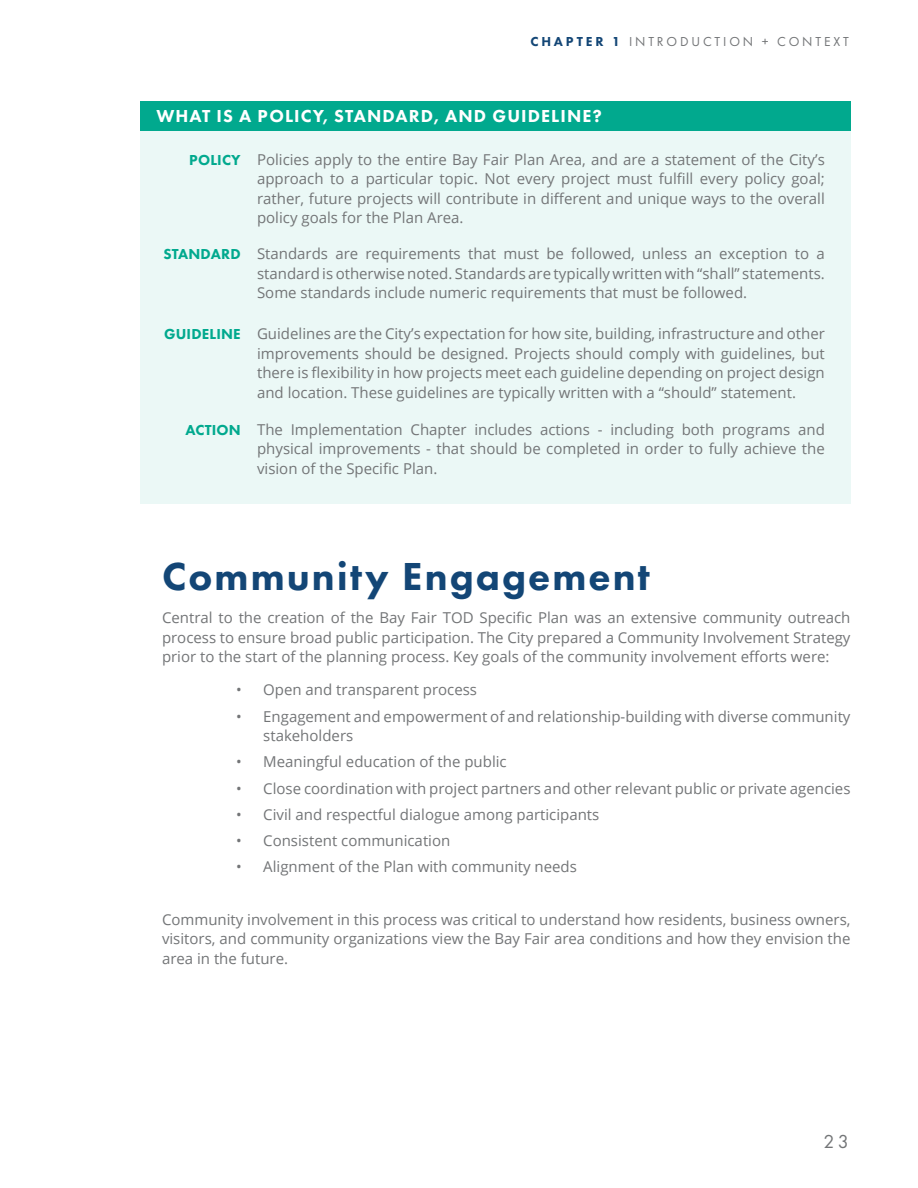
<style>
.page{position:relative;width:918px;height:1188px;background:#fff}
.page>*{position:absolute;margin:0;border:0;box-sizing:border-box;transform-origin:0 0}
.t1{font:800 40.5px "Futura PT";letter-spacing:.05em;color:#134676}
.t2{font:19.5px "Futura PT";color:#737577}
.t3{font:800 18px "Futura PT";letter-spacing:.06em;color:#fff}
.t4{font:15px/19.5px "Open Sans";color:#737577;text-align:justify}
.t5{font:800 15px "Futura PT";letter-spacing:.01em;color:#01a98e}
.t6{font:13.5px "Futura PT";letter-spacing:.21em;color:#737577}
.s1{font-weight:800;color:#134676}
</style>
<div class="page">
<div style="left:140px;top:108px;width:710px;height:395px;background:#ebf8f6"></div>
<div style="left:140px;top:102px;width:710px;height:29px;background:#01a98e"></div>
<p class="t6" style="left:530px;top:34px;width:320px"><span class="s1">CHAPTER 1</span> INTRODUCTION + CONTEXT</p>
<p class="t3" style="left:156px;top:104px;width:447px">WHAT IS A POLICY, STANDARD, AND GUIDELINE?</p>
<p class="t5" style="left:189px;top:150px;width:53px">POLICY</p>
<p class="t5" style="left:163px;top:245px;width:79px">STANDARD</p>
<p class="t5" style="left:164px;top:325px;width:78px">GUIDELINE</p>
<p class="t5" style="left:185px;top:420px;width:57px">ACTION</p>
<p class="t4" style="left:257px;top:149px;width:569px">Policies apply to the entire Bay Fair Plan Area, and are a statement of the City’s approach to a particular topic. Not every project must fulfill every policy goal; rather, future projects will contribute in different and unique ways to the overall policy goals for the Plan Area.</p>
<p class="t4" style="left:257px;top:243px;width:569px">Standards are requirements that must be followed, unless an exception to a standard is otherwise noted. Standards are typically written with “shall” statements.<br>Some standards include numeric requirements that must be followed.</p>
<p class="t4" style="left:257px;top:323px;width:569px">Guidelines are the City’s expectation for how site, building, infrastructure and other improvements should be designed. Projects should comply with guidelines, but there is flexibility in how projects meet each guideline depending on project design and location. These guidelines are typically written with a “should” statement.</p>
<p class="t4" style="left:257px;top:419px;width:569px">The Implementation Chapter includes actions - including both programs and physical improvements - that should be completed in order to fully achieve the vision of the Specific Plan.</p>
<h1 class="t1" style="left:162px;top:552px;width:489px">Community Engagement</h1>
<p class="t4" style="left:162px;top:608px;width:690px">Central to the creation of the Bay Fair TOD Specific Plan was an extensive community outreach process to ensure broad public participation. The City prepared a Community Involvement Strategy prior to the start of the planning process. Key goals of the community involvement efforts were:</p>
<p class="t4" style="left:236px;top:680px;width:242px">• Open and transparent process</p>
<p class="t4" style="left:263px;top:706px;width:589px;text-indent:-27px">• Engagement and empowerment of and relationship-building with diverse community stakeholders</p>
<p class="t4" style="left:236px;top:752px;width:272px">• Meaningful education of the public</p>
<p class="t4" style="left:236px;top:778px;width:616px">• Close coordination with project partners and other relevant public or private agencies</p>
<p class="t4" style="left:236px;top:804px;width:365px">• Civil and respectful dialogue among participants</p>
<p class="t4" style="left:236px;top:831px;width:216px">• Consistent communication</p>
<p class="t4" style="left:236px;top:857px;width:342px">• Alignment of the Plan with community needs</p>
<p class="t4" style="left:162px;top:909px;width:690px">Community involvement in this process was critical to understand how residents, business owners, visitors, and community organizations view the Bay Fair area conditions and how they envision the area in the future.</p>
<h2 class="t2" style="left:824px;top:1130px;width:27px">23</h2>
</div>
